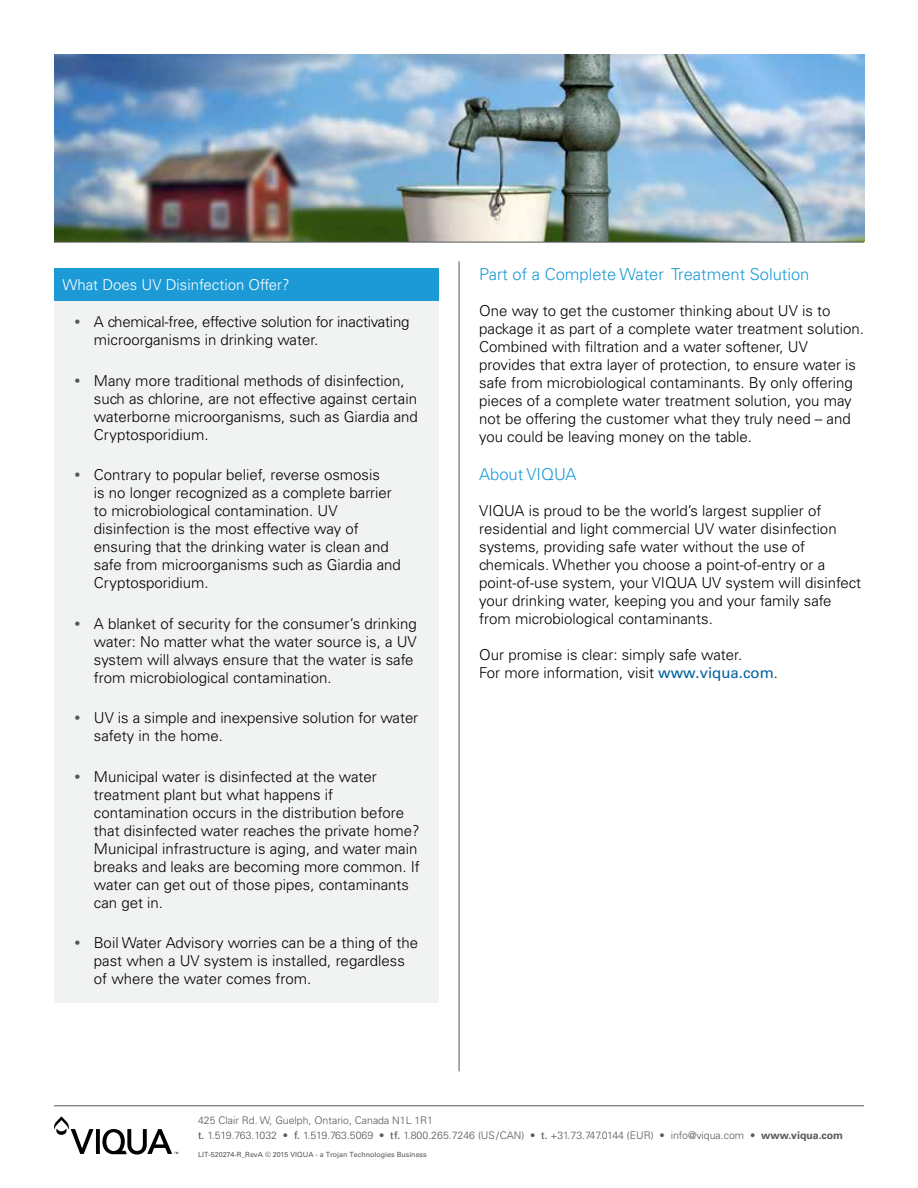
<style>
.page{position:relative;width:918px;height:1188px;background:#fff}
.page>*{position:absolute;margin:0;border:0;box-sizing:border-box;transform-origin:0 0}
.t1{font:300 16.5px "Univers LT Std";color:#1c9ad6}
.t2{font:300 15px/18px "Univers LT Std";color:#000}
.t3{font:300 15px "Univers LT Std";color:#fff}
.t4{font:300 10.5px/15px "Univers LT Std";color:#55565a}
.t5{font:7.2px "Univers LT Std";color:#55565a}
.s1{font-size:12px;color:#55565a}
.s2{font-weight:400;color:#00619d}
.s3{font-weight:400}
.s4{font-weight:700}
</style>
<div class="page">
<svg style="left:54px;top:1116px;width:39px;height:38px"></svg>
<svg style="left:96px;top:1129px;width:4px;height:25px"></svg>
<svg style="left:102px;top:1129px;width:76px;height:26px"></svg>
<img style="left:54px;top:54px;width:810px;height:188px">
<hr style="left:54px;top:242px;width:810px;height:1px;background:#55565a">
<hr style="left:54px;top:1106px;width:810px;height:1px;background:#55565a">
<div style="left:54px;top:268px;width:385px;height:734px;background:#f1f2f2"></div>
<div style="left:54px;top:268px;width:385px;height:32px;background:#1c9ad6"></div>
<hr style="left:459px;top:261px;width:1px;height:810px;background:#55565a">
<p class="t3" style="left:62px;top:276px;width:229px">What Does UV Disinfection Offer?</p>
<p class="t2" style="left:94px;top:313px;width:317px;text-indent:-20px"><span class="s1">•</span> A chemical-free, effective solution for inactivating microorganisms in drinking water.</p>
<p class="t2" style="left:94px;top:371px;width:326px;text-indent:-20px"><span class="s1">•</span> Many more traditional methods of disinfection, such as chlorine, are not effective against certain waterborne microorganisms, such as Giardia and Cryptosporidium.</p>
<p class="t2" style="left:94px;top:466px;width:309px;text-indent:-20px"><span class="s1">•</span> Contrary to popular belief, reverse osmosis<br>is no longer recognized as a complete barrier to microbiological contamination. UV disinfection is the most effective way of ensuring that the drinking water is clean and safe from microorganisms such as Giardia and Cryptosporidium.</p>
<p class="t2" style="left:94px;top:614px;width:324px;text-indent:-20px"><span class="s1">•</span> A blanket of security for the consumer’s drinking water: No matter what the water source is, a UV system will always ensure that the water is safe from microbiological contamination.</p>
<p class="t2" style="left:94px;top:709px;width:326px;text-indent:-20px"><span class="s1">•</span> UV is a simple and inexpensive solution for water safety in the home.</p>
<p class="t2" style="left:94px;top:767px;width:327px;text-indent:-20px"><span class="s1">•</span> Municipal water is disinfected at the water treatment plant but what happens if contamination occurs in the distribution before that disinfected water reaches the private home?<br>Municipal infrastructure is aging, and water main breaks and leaks are becoming more common. If water can get out of those pipes, contaminants can get in.</p>
<p class="t2" style="left:94px;top:934px;width:326px;text-indent:-20px"><span class="s1">•</span> Boil Water Advisory worries can be a thing of the past when a UV system is installed, regardless of where the water comes from.</p>
<p class="t1" style="left:479px;top:264px;width:332px">Part of a Complete Water Treatment Solution</p>
<p class="t2" style="left:479px;top:301px;width:386px">One way to get the customer thinking about UV is to package it as part of a complete water treatment solution.<br>Combined with filtration and a water softener, UV provides that extra layer of protection, to ensure water is safe from microbiological contaminants. By only offering pieces of a complete water treatment solution, you may not be offering the customer what they truly need – and you could be leaving money on the table.</p>
<p class="t1" style="left:479px;top:464px;width:99px">About VIQUA</p>
<p class="t2" style="left:479px;top:501px;width:384px">VIQUA is proud to be the world’s largest supplier of residential and light commercial UV water disinfection systems, providing safe water without the use of chemicals. Whether you choose a point-of-entry or a point-of-use system, your VIQUA UV system will disinfect your drinking water, keeping you and your family safe from microbiological contaminants.</p>
<p class="t2" style="left:479px;top:645px;width:300px">Our promise is clear: simply safe water.<br>For more information, visit <span class="s2">www.viqua.com</span>.</p>
<p class="t4" style="left:198px;top:1112px;width:647px">425 Clair Rd. W, Guelph, Ontario, Canada N1L 1R1<br><span class="s3">t.</span> 1.519.763.1032 • <span class="s3">f.</span> 1.519.763.5069 • <span class="s3">tf.</span> 1.800.265.7246 (US/CAN) • <span class="s3">t.</span> +31.73.747.0144 (EUR) • info@viqua.com • <span class="s4">www.viqua.com</span></p>
<p class="t5" style="left:198px;top:1150px;width:230px">LIT-520274-R_RevA © 2015 VIQUA - a Trojan Technologies Business</p>
</div>
